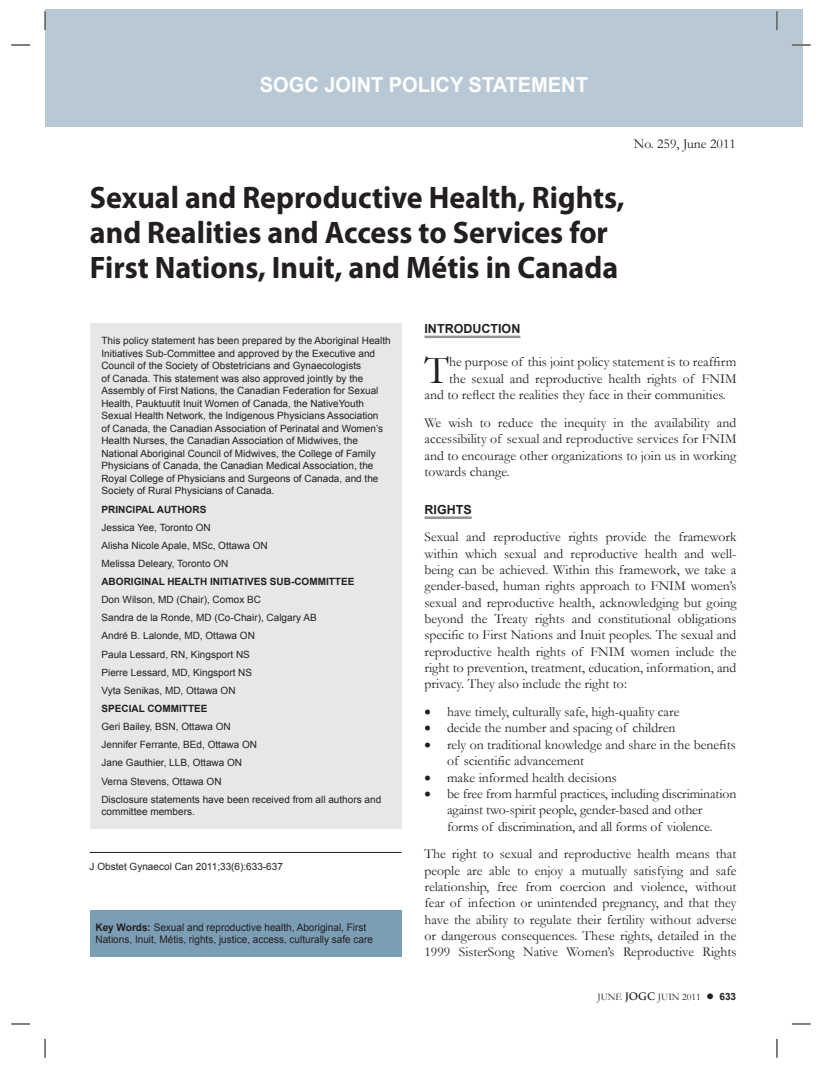
<style>
.page{position:relative;width:822px;height:1069px;background:#fff}
.page>*{position:absolute;margin:0;border:0;box-sizing:border-box;transform-origin:0 0}
.Drop_cap{font:39.75px "Garamond";color:#231f20}
.Heading{font:700 31.25px/35px "Myriad Pro";color:#231f20;scale:.96 1}
.t1{font:700 20.75px "Arial";color:#fff;scale:.96 1}
.Body_Text{font:13.75px/16.4px "Garamond";color:#231f20;text-align:justify}
.Drop_cap-2{font:13.75px "Garamond";color:#231f20}
.Heading_Level_1{font:700 12.5px "Arial";color:#231f20}
.Keywords{font:10.38px/12.5px "Arial";color:#231f20;scale:.96 1}
.abstract_no_indent{font:10px/12.5px "Arial";color:#231f20}
.abstract{font:10px "Arial";color:#231f20}
.abstract-2{font:700 10px "Arial";color:#231f20}
.Image_of_Month{font:10px "Arial";color:#231f20}
.t2{font:10px "Garamond";color:#231f20}
.s1{font-weight:700}
.s2{font-family:"Trajan Pro";font-weight:700}
.s3{font-family:"Arial";font-weight:700}
</style>
<div class="page">
<div style="left:45px;top:9px;width:757px;height:117px;background:#b8c8d5"></div>
<div style="left:90px;top:324px;width:312px;height:505px;background:#e6e7e9"></div>
<div style="left:90px;top:910px;width:311px;height:46px;background:#7b9eb5"></div>
<hr style="left:424px;top:336px;width:96px;height:2px;background:#939598">
<hr style="left:424px;top:516px;width:47px;height:3px;background:#939598">
<hr style="left:89px;top:852px;width:312px;height:1px;background:#231f20">
<svg style="left:11px;top:44px;width:19px;height:2px"></svg>
<svg style="left:792px;top:44px;width:18px;height:2px"></svg>
<svg style="left:11px;top:1023px;width:19px;height:2px"></svg>
<svg style="left:792px;top:1023px;width:18px;height:2px"></svg>
<svg style="left:44px;top:11px;width:2px;height:19px"></svg>
<svg style="left:44px;top:1039px;width:2px;height:19px"></svg>
<svg style="left:776px;top:11px;width:1px;height:19px"></svg>
<svg style="left:776px;top:1039px;width:1px;height:19px"></svg>
<p class="t1" style="left:260px;top:71px;width:343px">SOGC JOINT POLICY STATEMENT</p>
<p class="Body_Text" style="left:633px;top:135px;width:104px">No. 259, June 2011</p>
<p class="Heading" style="left:90px;top:179px;width:558px">Sexual and Reproductive Health, Rights, and Realities and Access to Services for<br>First Nations, Inuit, and Métis in Canada</p>
<p class="abstract_no_indent" style="left:101px;top:335px;width:291px">This policy statement has been prepared by the Aboriginal Health Initiatives Sub-Committee and approved by the Executive and Council of the Society of Obstetricians and Gynaecologists<br>of Canada. This statement was also approved jointly by the Assembly of First Nations, the Canadian Federation for Sexual Health, Pauktuutit Inuit Women of Canada, the NativeYouth Sexual Health Network, the Indigenous Physicians Association<br>of Canada, the Canadian Association of Perinatal and Women’s Health Nurses, the Canadian Association of Midwives, the National Aboriginal Council of Midwives, the College of Family Physicians of Canada, the Canadian Medical Association, the Royal College of Physicians and Surgeons of Canada, and the Society of Rural Physicians of Canada.</p>
<p class="abstract-2" style="left:101px;top:502px;width:106px">PRINCIPAL AUTHORS</p>
<p class="abstract" style="left:101px;top:521px;width:111px">Jessica Yee, Toronto ON</p>
<p class="abstract" style="left:101px;top:539px;width:168px">Alisha Nicole Apale, MSc, Ottawa ON</p>
<p class="abstract" style="left:101px;top:557px;width:128px">Melissa Deleary, Toronto ON</p>
<p class="abstract-2" style="left:101px;top:575px;width:254px">ABORIGINAL HEALTH INITIATIVES SUB-COMMITTEE</p>
<p class="abstract" style="left:101px;top:593px;width:161px">Don Wilson, MD (Chair), Comox BC</p>
<p class="abstract" style="left:101px;top:611px;width:217px">Sandra de la Ronde, MD (Co-Chair), Calgary AB</p>
<p class="abstract" style="left:101px;top:629px;width:155px">André B. Lalonde, MD, Ottawa ON</p>
<p class="abstract" style="left:101px;top:647px;width:150px">Paula Lessard, RN, Kingsport NS</p>
<p class="abstract" style="left:101px;top:666px;width:152px">Pierre Lessard, MD, Kingsport NS</p>
<p class="abstract" style="left:101px;top:684px;width:136px">Vyta Senikas, MD, Ottawa ON</p>
<p class="abstract-2" style="left:101px;top:702px;width:107px">SPECIAL COMMITTEE</p>
<p class="abstract" style="left:101px;top:720px;width:131px">Geri Bailey, BSN, Ottawa ON</p>
<p class="abstract" style="left:101px;top:738px;width:157px">Jennifer Ferrante, BEd, Ottawa ON</p>
<p class="abstract" style="left:101px;top:756px;width:142px">Jane Gauthier, LLB, Ottawa ON</p>
<p class="abstract" style="left:101px;top:774px;width:122px">Verna Stevens, Ottawa ON</p>
<p class="abstract_no_indent" style="left:101px;top:793px;width:281px">Disclosure statements have been received from all authors and committee members.</p>
<p class="Image_of_Month" style="left:89px;top:859px;width:195px">J Obstet Gynaecol Can 2011;33(6):633-637</p>
<p class="Keywords" style="left:95px;top:921px;width:290px"><span class="s1">Key Words:</span> Sexual and reproductive health, Aboriginal, First<br>Nations, Inuit, Métis, rights, justice, access, culturally safe care</p>
<p class="Heading_Level_1" style="left:424px;top:320px;width:97px">INTRODUCTION</p>
<p class="Drop_cap" style="left:424px;top:343px;width:26px">T</p>
<p class="Drop_cap-2" style="left:449px;top:353px;width:289px">he purpose of this joint policy statement is to reaffirm</p>
<p class="Drop_cap-2" style="left:449px;top:369px;width:289px">the sexual and reproductive health rights of FNIM</p>
<p class="Drop_cap-2" style="left:424px;top:386px;width:303px">and to reflect the realities they face in their communities.</p>
<p class="Body_Text" style="left:424px;top:414px;width:313px">We wish to reduce the inequity in the availability and accessibility of sexual and reproductive services for FNIM and to encourage other organizations to join us in working towards change.</p>
<p class="Heading_Level_1" style="left:424px;top:501px;width:49px">RIGHTS</p>
<p class="Body_Text" style="left:424px;top:528px;width:313px">Sexual and reproductive rights provide the framework within which sexual and reproductive health and well&shy;being can be achieved. Within this framework, we take a gender-based, human rights approach to FNIM women’s sexual and reproductive health, acknowledging but going beyond the Treaty rights and constitutional obligations specific to First Nations and Inuit peoples. The sexual and reproductive health rights of FNIM women include the right to prevention, treatment, education, information, and privacy. They also include the right to:</p>
<p class="Body_Text" style="left:424px;top:703px;width:256px">• have timely, culturally safe, high-quality care</p>
<p class="Body_Text" style="left:424px;top:719px;width:252px">• decide the number and spacing of children</p>
<p class="Body_Text" style="left:447px;top:736px;width:290px;text-indent:-22px">• rely on traditional knowledge and share in the benefits of scientific advancement</p>
<p class="Body_Text" style="left:424px;top:769px;width:194px">• make informed health decisions</p>
<p class="Body_Text" style="left:447px;top:785px;width:291px;text-align:left;text-indent:-22px">• be free from harmful practices, including discrimination against two-spirit people, gender-based and other forms of discrimination, and all forms of violence.</p>
<p class="Body_Text" style="left:424px;top:845px;width:313px">The right to sexual and reproductive health means that people are able to enjoy a mutually satisfying and safe relationship, free from coercion and violence, without fear of infection or unintended pregnancy, and that they have the ability to regulate their fertility without adverse or dangerous consequences. These rights, detailed in the 1999 SisterSong Native Women’s Reproductive Rights</p>
<p class="t2" style="left:597px;top:990px;width:140px">JUNE <span class="s2">JOGC</span> JUIN 2011 ● <span class="s3">633</span></p>
</div>
